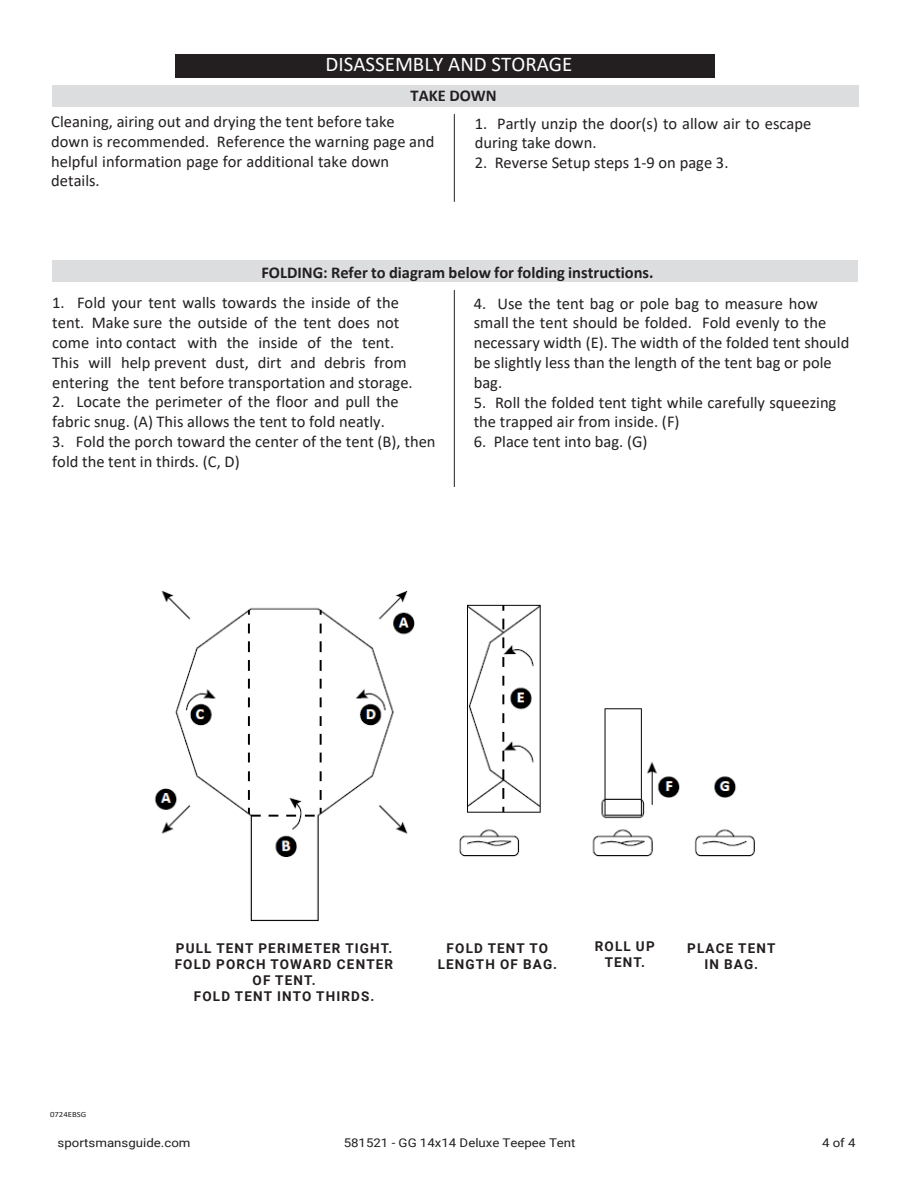
<style>
.page{position:relative;width:918px;height:1188px;background:#fff}
.page>*{position:absolute;margin:0;border:0;box-sizing:border-box;transform-origin:0 0}
._2023e_Subheads{font:21px "Calibri";color:#fff}
.Instruction_Body{font:16.5px/19.8px "Calibri";color:#231f20}
.Instruction_Subhead{font:700 16.5px "Calibri";color:#231f20}
.Tent_Roll_Up{font:700 13.5px/16.2px "Roboto";letter-spacing:.085em;color:#231f20;text-align:center}
.t1{font:12px "Roboto";color:#231f20;scale:1.1 1}
.t2{font:7.95px "Calibri";color:#231f20;scale:1.1 1}
</style>
<div class="page">
<div style="left:52px;top:85px;width:806px;height:21px;background:#dcdddf"></div>
<div style="left:52px;top:260px;width:805px;height:21px;background:#dcdddf"></div>
<hr style="left:454px;top:114px;width:1px;height:88px;background:#231f20">
<hr style="left:454px;top:290px;width:1px;height:197px;background:#231f20">
<div style="left:175px;top:54px;width:540px;height:23px;background:#231f20"></div>
<img style="left:154px;top:591px;width:601px;height:331px">
<p class="_2023e_Subheads" style="left:325px;top:50px;width:248px">DISASSEMBLY AND STORAGE</p>
<p class="Instruction_Subhead" style="left:411px;top:84px;width:88px">TAKE DOWN</p>
<p class="Instruction_Body" style="left:51px;top:111px;width:385px">Cleaning, airing out and drying the tent before take down is recommended. Reference the warning page and helpful information page for additional take down details.</p>
<p class="Instruction_Body" style="left:475px;top:113px;width:338px">1. Partly unzip the door(s) to allow air to escape during take down.</p>
<p class="Instruction_Body" style="left:475px;top:152px;width:255px">2. Reverse Setup steps 1-9 on page 3.</p>
<p class="Instruction_Subhead" style="left:261px;top:261px;width:394px">FOLDING: Refer to diagram below for folding instructions.</p>
<p class="Instruction_Body" style="left:52px;top:293px;width:362px">1. Fold your tent walls towards the inside of the tent. Make sure the outside of the tent does not come into contact with the inside of the tent.<br>This will help prevent dust, dirt and debris from entering the tent before transportation and storage.</p>
<p class="Instruction_Body" style="left:52px;top:392px;width:348px">2. Locate the perimeter of the floor and pull the fabric snug. (A) This allows the tent to fold neatly.</p>
<p class="Instruction_Body" style="left:52px;top:431px;width:385px">3. Fold the porch toward the center of the tent (B), then fold the tent in thirds. (C, D)</p>
<p class="Instruction_Body" style="left:474px;top:293px;width:377px">4. Use the tent bag or pole bag to measure how small the tent should be folded. Fold evenly to the necessary width (E). The width of the folded tent should be slightly less than the length of the tent bag or pole bag.</p>
<p class="Instruction_Body" style="left:474px;top:392px;width:364px">5. Roll the folded tent tight while carefully squeezing the trapped air from inside. (F)</p>
<p class="Instruction_Body" style="left:474px;top:431px;width:175px">6. Place tent into bag. (G)</p>
<p class="t2" style="left:50px;top:1109px;width:35px">0724EBSG</p>
<p class="Tent_Roll_Up" style="left:175px;top:939px;width:220px">PULL TENT PERIMETER TIGHT.<br>FOLD PORCH TOWARD CENTER<br>OF TENT.<br>FOLD TENT INTO THIRDS.</p>
<p class="Tent_Roll_Up" style="left:438px;top:939px;width:121px">FOLD TENT TO<br>LENGTH OF BAG.</p>
<p class="Tent_Roll_Up" style="left:595px;top:937px;width:61px">ROLL UP<br>TENT.</p>
<p class="Tent_Roll_Up" style="left:687px;top:939px;width:90px">PLACE TENT<br>IN BAG.</p>
<p class="t1" style="left:58px;top:1134px;width:122px">sportsmansguide.com</p>
<p class="t1" style="left:344px;top:1134px;width:212px">581521 - GG 14x14 Deluxe Teepee Tent</p>
<p class="t1" style="left:822px;top:1134px;width:32px">4 of 4</p>
</div>
